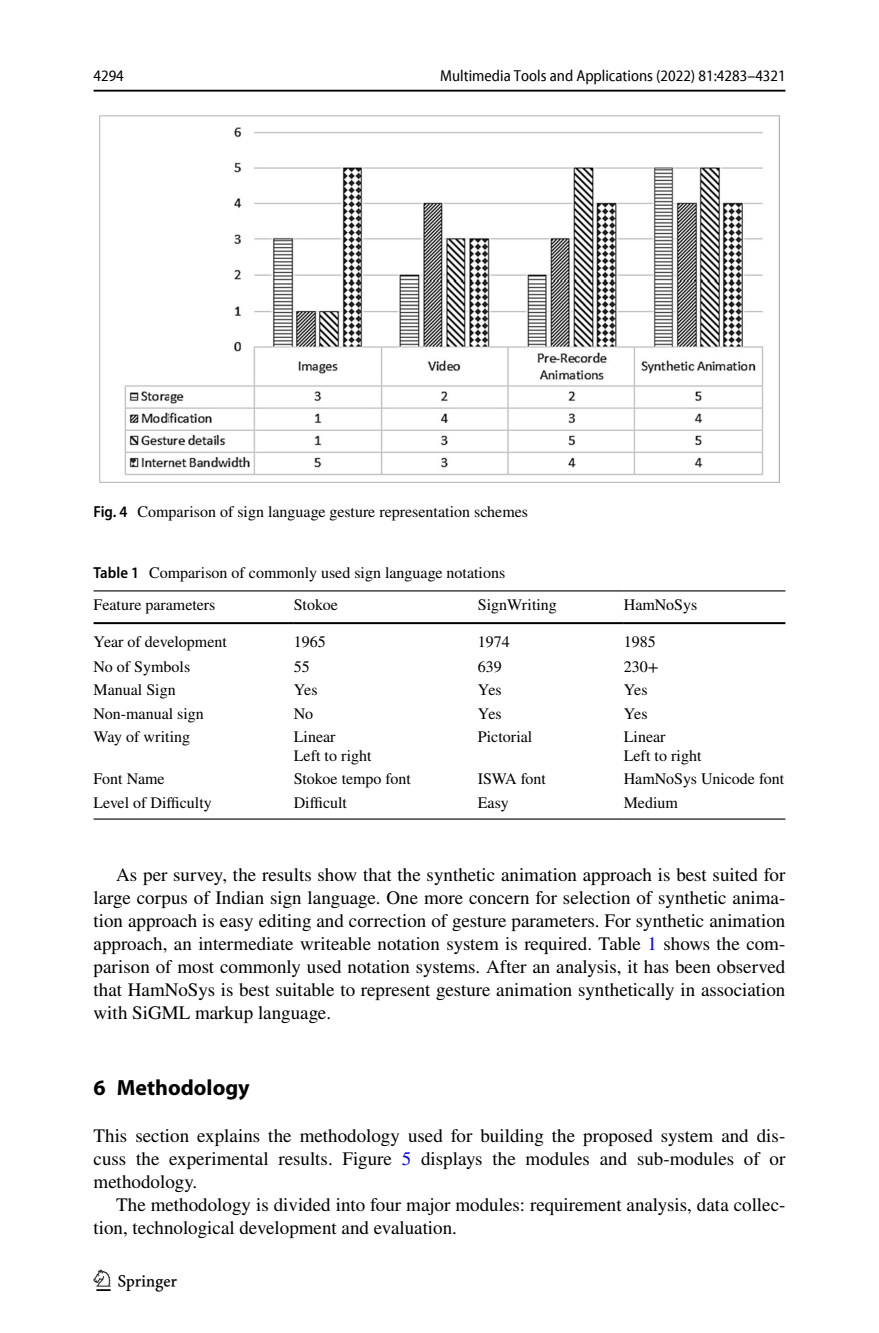
<style>
.page{position:relative;width:879px;height:1333px;background:#fff}
.page>*{position:absolute;margin:0;border:0;box-sizing:border-box;transform-origin:0 0}
.t1{font:30px "Springnew Regular 4";color:#000}
.t2{font:700 22px "Myriad Pro";color:#000}
.t3{font:19px/23px "STIX";color:#000;text-align:justify}
.t4{font:16px/18.4px "STIX";color:#000}
.t5{font:semi-condensed 16px "Myriad Pro Unic";color:#000}
.s1{font-family:"Myriad Pro";font-weight:600;font-stretch:semi-condensed}
.s2{color:#00f}
</style>
<div class="page">
<hr style="left:94px;top:90px;width:691px;height:2px;background:#000">
<img style="left:99px;top:116px;width:680px;height:366px">
<hr style="left:94px;top:590px;width:200px;height:1px;background:#000">
<hr style="left:94px;top:622px;width:200px;height:2px;background:#000">
<hr style="left:294px;top:590px;width:184px;height:1px;background:#000">
<hr style="left:294px;top:622px;width:184px;height:2px;background:#000">
<hr style="left:478px;top:590px;width:146px;height:1px;background:#000">
<hr style="left:478px;top:622px;width:146px;height:2px;background:#000">
<hr style="left:624px;top:590px;width:161px;height:1px;background:#000">
<hr style="left:624px;top:622px;width:161px;height:2px;background:#000">
<hr style="left:94px;top:818px;width:200px;height:1px;background:#000">
<hr style="left:294px;top:818px;width:184px;height:1px;background:#000">
<hr style="left:478px;top:818px;width:146px;height:1px;background:#000">
<hr style="left:624px;top:818px;width:161px;height:1px;background:#000">
<p class="t5" style="left:93px;top:69px;width:32px">4294</p>
<p class="t5" style="left:440px;top:69px;width:347px">Multimedia Tools and Applications (2022) 81:4283–4321</p>
<p class="t4" style="left:94px;top:503px;width:436px"><span class="s1">Fig. 4</span> Comparison of sign language gesture representation schemes</p>
<p class="t4" style="left:94px;top:558px;width:413px;line-height:31.6px"><span class="s1">Table 1</span> Comparison of commonly used sign language notations<br>Feature parameters</p>
<p class="t4" style="left:294px;top:596px;width:45px">Stokoe</p>
<p class="t4" style="left:478px;top:596px;width:80px">SignWriting</p>
<p class="t4" style="left:624px;top:596px;width:75px">HamNoSys</p>
<p class="t4" style="left:94px;top:634px;width:135px">Year of development</p>
<p class="t4" style="left:294px;top:634px;width:33px">1965</p>
<p class="t4" style="left:478px;top:634px;width:33px">1974</p>
<p class="t4" style="left:624px;top:634px;width:33px">1985</p>
<p class="t4" style="left:94px;top:658px;width:98px">No of Symbols</p>
<p class="t4" style="left:294px;top:658px;width:17px">55</p>
<p class="t4" style="left:478px;top:658px;width:25px">639</p>
<p class="t4" style="left:624px;top:658px;width:36px">230+</p>
<p class="t4" style="left:93px;top:681px;width:84px">Manual Sign</p>
<p class="t4" style="left:294px;top:681px;width:25px">Yes</p>
<p class="t4" style="left:478px;top:681px;width:25px">Yes</p>
<p class="t4" style="left:624px;top:681px;width:25px">Yes</p>
<p class="t4" style="left:93px;top:705px;width:112px">Non-manual sign</p>
<p class="t4" style="left:294px;top:705px;width:21px">No</p>
<p class="t4" style="left:478px;top:705px;width:25px">Yes</p>
<p class="t4" style="left:624px;top:705px;width:25px">Yes</p>
<p class="t4" style="left:93px;top:728px;width:98px">Way of writing</p>
<p class="t4" style="left:294px;top:728px;width:79px">Linear<br>Left to right</p>
<p class="t4" style="left:478px;top:728px;width:56px">Pictorial</p>
<p class="t4" style="left:624px;top:728px;width:79px">Linear<br>Left to right</p>
<p class="t4" style="left:93px;top:770px;width:73px">Font Name</p>
<p class="t4" style="left:294px;top:770px;width:119px">Stokoe tempo font</p>
<p class="t4" style="left:478px;top:770px;width:70px">ISWA font</p>
<p class="t4" style="left:624px;top:770px;width:162px">HamNoSys Unicode font</p>
<p class="t4" style="left:93px;top:794px;width:120px">Level of Difficulty</p>
<p class="t4" style="left:294px;top:794px;width:55px">Difficult</p>
<p class="t4" style="left:478px;top:794px;width:33px">Easy</p>
<p class="t4" style="left:624px;top:794px;width:56px">Medium</p>
<p class="t3" style="left:94px;top:864px;width:693px;text-indent:23px">As per survey, the results show that the synthetic animation approach is best suited for large corpus of Indian sign language. One more concern for selection of synthetic anima&shy;tion approach is easy editing and correction of gesture parameters. For synthetic animation approach, an intermediate writeable notation system is required. Table <span class="s2">1</span> shows the com&shy;parison of most commonly used notation systems. After an analysis, it has been observed that HamNoSys is best suitable to represent gesture animation synthetically in association with SiGML markup language.</p>
<p class="t2" style="left:94px;top:1072px;width:158px">6 Methodology</p>
<p class="t3" style="left:94px;top:1124px;width:693px">This section explains the methodology used for building the proposed system and dis&shy;cuss the experimental results. Figure <span class="s2">5</span> displays the modules and sub-modules of or methodology.</p>
<p class="t3" style="left:94px;top:1193px;width:693px;text-indent:23px">The methodology is divided into four major modules: requirement analysis, data collec&shy;tion, technological development and evaluation.</p>
<h1 class="t1" style="left:96px;top:1269px;width:83px">1 3</h1>
</div>
